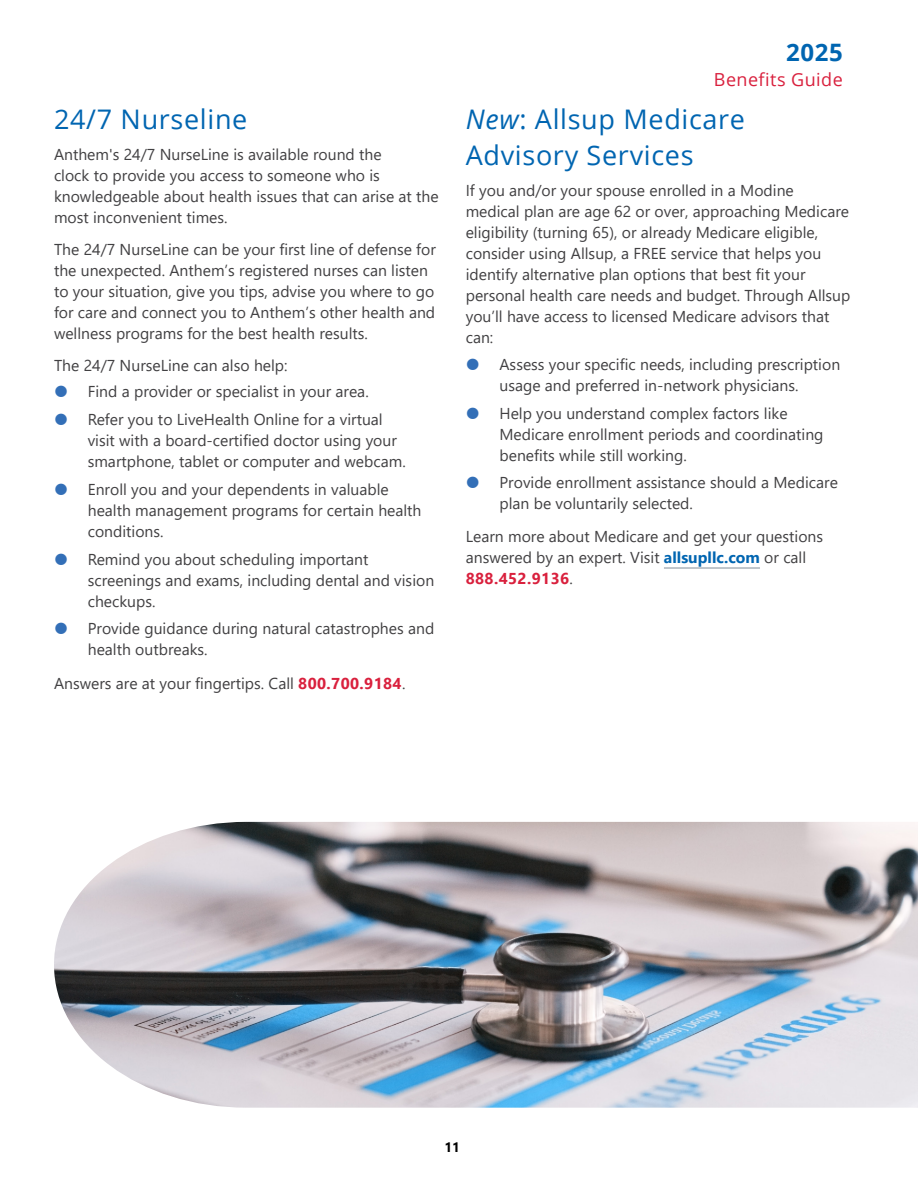
<style>
.page{position:relative;width:918px;height:1188px;background:#fff}
.page>*{position:absolute;margin:0;border:0;box-sizing:border-box;transform-origin:0 0}
.t1{font:27px/36px "Open Sans";letter-spacing:.025em;color:#0065b1}
.t2{font:700 24px "Open Sans";color:#0065b1}
.t3{font:18px "Open Sans";letter-spacing:.025em;color:#d9203d}
.t4{font:15.75px/21px "Segoe UI";color:#414042}
.t5{font:700 13.5px "Segoe UI";color:#000}
.s1{font-weight:700;color:#d9203d}
.s2{font-style:italic}
.s3{font-weight:700;color:#0065b1}
</style>
<div class="page">
<hr style="left:664px;top:568px;width:96px;height:1px;background:#828e98">
<img style="left:54px;top:822px;width:864px;height:286px">
<h1 class="t1" style="left:54px;top:100px;width:195px">24/7 Nurseline</h1>
<p class="t4" style="left:54px;top:143px;width:386px">Anthem's 24/7 NurseLine is available round the<br>clock to provide you access to someone who is knowledgeable about health issues that can arise at the most inconvenient times.</p>
<p class="t4" style="left:54px;top:238px;width:383px">The 24/7 NurseLine can be your first line of defense for the unexpected. Anthem’s registered nurses can listen to your situation, give you tips, advise you where to go for care and connect you to Anthem’s other health and wellness programs for the best health results.</p>
<p class="t4" style="left:88px;top:351px;width:297px;line-height:27px;text-indent:-34px">The 24/7 NurseLine can also help:<br>Find a provider or specialist in your area.<br>Refer you to LiveHealth Online for a virtual</p>
<p class="t4" style="left:88px;top:429px;width:320px">visit with a board-certified doctor using your smartphone, tablet or computer and webcam.</p>
<p class="t4" style="left:88px;top:477px;width:335px">Enroll you and your dependents in valuable health management programs for certain health conditions.</p>
<p class="t4" style="left:88px;top:547px;width:348px">Remind you about scheduling important screenings and exams, including dental and vision checkups.</p>
<p class="t4" style="left:88px;top:617px;width:348px">Provide guidance during natural catastrophes and health outbreaks.</p>
<p class="t4" style="left:54px;top:671px;width:353px">Answers are at your fingertips. Call <span class="s1">800.700.9184</span>.</p>
<h2 class="t2" style="left:786px;top:35px;width:58px">2025</h2>
<p class="t3" style="left:714px;top:67px;width:130px">Benefits Guide</p>
<h1 class="t1" style="left:466px;top:100px;width:281px"><span class="s2">New</span>: Allsup Medicare<br>Advisory Services</h1>
<p class="t4" style="left:466px;top:179px;width:386px">If you and/or your spouse enrolled in a Modine medical plan are age 62 or over, approaching Medicare eligibility (turning 65), or already Medicare eligible, consider using Allsup, a FREE service that helps you identify alternative plan options that best fit your personal health care needs and budget. Through Allsup you’ll have access to licensed Medicare advisors that can:</p>
<p class="t4" style="left:500px;top:352px;width:342px">Assess your specific needs, including prescription usage and preferred in-network physicians.</p>
<p class="t4" style="left:500px;top:401px;width:326px">Help you understand complex factors like<br>Medicare enrollment periods and coordinating benefits while still working.</p>
<p class="t4" style="left:500px;top:471px;width:340px">Provide enrollment assistance should a Medicare plan be voluntarily selected.</p>
<p class="t4" style="left:466px;top:525px;width:359px">Learn more about Medicare and get your questions answered by an expert. Visit <span class="s3">allsupllc.com</span> or call<br><span class="s1">888.452.9136</span>.</p>
<p class="t5" style="left:444px;top:1135px;width:17px">11</p>
</div>
